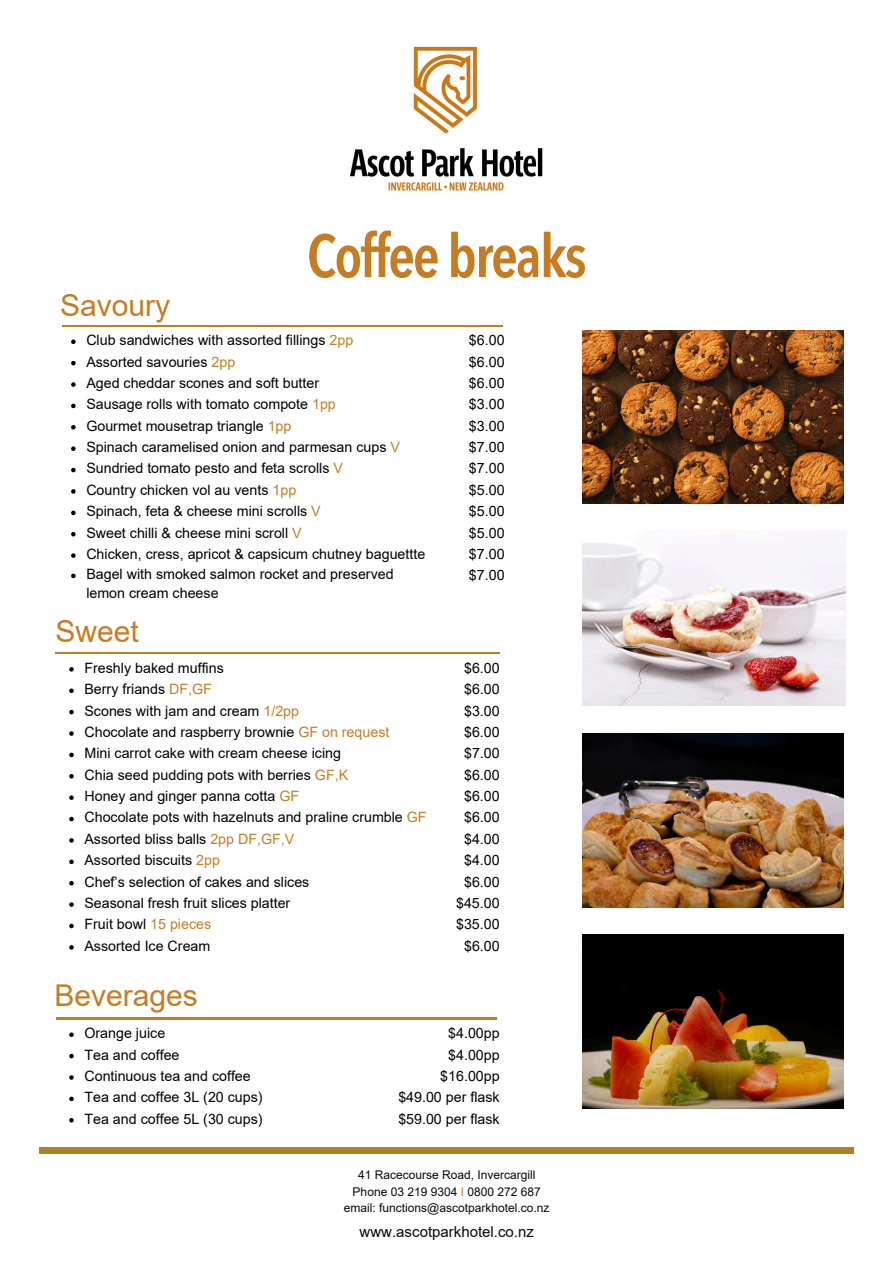
<style>
.page{position:relative;width:894px;height:1264px;background:#fff}
.page>*{position:absolute;margin:0;border:0;box-sizing:border-box;transform-origin:0 0}
.t1{font:600 condensed 59.85px "Avenir Next LT Pro";letter-spacing:-.035em;color:#c77c21}
.t2{font:30px "Arial";color:#c77c21}
.t3{font:15px "Arial";color:#090909}
.t4{font:14.25px/21.3px "Arial";color:#000;text-align:center}
.t5{font:12px "Arial";color:#090909}
.s1{color:#c77c21}
.s2{color:#b57f26}
</style>
<div class="page">
<img style="left:350px;top:46px;width:193px;height:145px">
<div style="left:40px;top:1147px;width:813px;height:6px;background:#b57f26"></div>
<hr style="left:55px;top:653px;width:445px;height:1px;background:#c77c21">
<svg style="left:69px;top:667px;width:5px;height:4px"></svg>
<svg style="left:69px;top:688px;width:5px;height:5px"></svg>
<svg style="left:69px;top:710px;width:5px;height:4px"></svg>
<svg style="left:69px;top:731px;width:5px;height:4px"></svg>
<svg style="left:69px;top:752px;width:5px;height:5px"></svg>
<svg style="left:69px;top:774px;width:5px;height:4px"></svg>
<svg style="left:69px;top:795px;width:5px;height:5px"></svg>
<svg style="left:69px;top:816px;width:5px;height:5px"></svg>
<svg style="left:69px;top:838px;width:5px;height:4px"></svg>
<svg style="left:69px;top:859px;width:5px;height:5px"></svg>
<svg style="left:69px;top:881px;width:5px;height:4px"></svg>
<svg style="left:69px;top:902px;width:5px;height:4px"></svg>
<svg style="left:69px;top:923px;width:5px;height:5px"></svg>
<svg style="left:69px;top:945px;width:5px;height:4px"></svg>
<hr style="left:56px;top:1017px;width:440px;height:2px;background:#c77c21">
<svg style="left:69px;top:1032px;width:5px;height:4px"></svg>
<svg style="left:69px;top:1053px;width:5px;height:5px"></svg>
<svg style="left:69px;top:1075px;width:5px;height:4px"></svg>
<svg style="left:69px;top:1096px;width:5px;height:5px"></svg>
<svg style="left:69px;top:1118px;width:5px;height:4px"></svg>
<img style="left:582px;top:535px;width:263px;height:170px">
<img style="left:582px;top:330px;width:261px;height:174px">
<img style="left:582px;top:934px;width:261px;height:174px">
<img style="left:582px;top:733px;width:261px;height:174px">
<hr style="left:62px;top:325px;width:440px;height:1px;background:#c77c21">
<svg style="left:71px;top:339px;width:5px;height:5px"></svg>
<svg style="left:71px;top:361px;width:5px;height:4px"></svg>
<svg style="left:71px;top:382px;width:5px;height:5px"></svg>
<svg style="left:71px;top:403px;width:5px;height:5px"></svg>
<svg style="left:71px;top:425px;width:5px;height:4px"></svg>
<svg style="left:71px;top:446px;width:5px;height:5px"></svg>
<svg style="left:71px;top:468px;width:5px;height:4px"></svg>
<svg style="left:71px;top:489px;width:5px;height:4px"></svg>
<svg style="left:71px;top:510px;width:5px;height:5px"></svg>
<svg style="left:71px;top:532px;width:5px;height:4px"></svg>
<svg style="left:71px;top:553px;width:5px;height:5px"></svg>
<svg style="left:71px;top:573px;width:5px;height:5px"></svg>
<p class="t1" style="left:307px;top:232px;width:281px">Coffee breaks</p>
<p class="t2" style="left:60px;top:289px;width:112px">Savoury</p>
<p class="t4" style="left:86px;top:329px;width:268px">Club sandwiches with assorted fillings <span class="s1">2pp</span></p>
<p class="t4" style="left:86px;top:351px;width:150px">Assorted savouries <span class="s1">2pp</span></p>
<p class="t4" style="left:86px;top:372px;width:234px">Aged cheddar scones and soft butter</p>
<p class="t4" style="left:86px;top:394px;width:251px">Sausage rolls with tomato compote <span class="s1">1pp</span></p>
<p class="t4" style="left:86px;top:415px;width:206px">Gourmet mousetrap triangle <span class="s1">1pp</span></p>
<p class="t4" style="left:86px;top:436px;width:315px">Spinach caramelised onion and parmesan cups <span class="s1">V</span></p>
<p class="t4" style="left:86px;top:458px;width:258px">Sundried tomato pesto and feta scrolls <span class="s1">V</span></p>
<p class="t4" style="left:86px;top:479px;width:211px">Country chicken vol au vents <span class="s1">1pp</span></p>
<h3 class="t4" style="left:86px;top:500px;width:236px">Spinach, feta &amp; cheese mini scrolls <span class="s1">V</span></h3>
<h2 class="t4" style="left:86px;top:522px;width:217px">Sweet chilli &amp; cheese mini scroll <span class="s1">V</span></h2>
<p class="t4" style="left:86px;top:543px;width:340px">Chicken, cress, apricot &amp; capsicum chutney baguettte</p>
<p class="t4" style="left:86px;top:564px;width:309px;line-height:19.2px;text-align:left">Bagel with smoked salmon rocket and preserved lemon cream cheese</p>
<p class="t2" style="left:55px;top:615px;width:85px">Sweet</p>
<p class="t4" style="left:84px;top:657px;width:141px">Freshly baked muffins</p>
<p class="t4" style="left:84px;top:678px;width:129px">Berry friands <span class="s1">DF,GF</span></p>
<p class="t4" style="left:84px;top:700px;width:216px">Scones with jam and cream <span class="s1">1/2pp</span></p>
<p class="t4" style="left:84px;top:721px;width:306px">Chocolate and raspberry brownie <span class="s1">GF on request</span></p>
<p class="t4" style="left:84px;top:742px;width:258px">Mini carrot cake with cream cheese icing</p>
<p class="t4" style="left:84px;top:764px;width:265px">Chia seed pudding pots with berries <span class="s1">GF,K</span></p>
<p class="t4" style="left:84px;top:785px;width:216px">Honey and ginger panna cotta <span class="s1">GF</span></p>
<p class="t4" style="left:84px;top:806px;width:343px">Chocolate pots with hazelnuts and praline crumble <span class="s1">GF</span></p>
<p class="t4" style="left:84px;top:828px;width:211px">Assorted bliss balls <span class="s1">2pp DF,GF,V</span></p>
<p class="t4" style="left:84px;top:849px;width:137px">Assorted biscuits <span class="s1">2pp</span></p>
<p class="t4" style="left:84px;top:871px;width:226px">Chef’s selection of cakes and slices</p>
<h3 class="t4" style="left:84px;top:892px;width:207px">Seasonal fresh fruit slices platter</h3>
<p class="t4" style="left:84px;top:913px;width:128px">Fruit bowl <span class="s1">15 pieces</span></p>
<p class="t4" style="left:84px;top:935px;width:127px">Assorted Ice Cream</p>
<p class="t2" style="left:54px;top:979px;width:145px">Beverages</p>
<p class="t4" style="left:469px;top:329px;width:37px;text-align:justify">$6.00 $6.00 $6.00 $3.00 $3.00 $7.00 $7.00 $5.00 $5.00 $5.00 $7.00 $7.00</p>
<p class="t4" style="left:456px;top:657px;width:45px">$6.00 $6.00 $3.00 $6.00 $7.00 $6.00 $6.00 $6.00 $4.00 $4.00 $6.00 $45.00 $35.00 $6.00</p>
<p class="t4" style="left:84px;top:1022px;width:82px">Orange juice</p>
<p class="t4" style="left:84px;top:1043px;width:96px">Tea and coffee</p>
<p class="t4" style="left:84px;top:1065px;width:168px">Continuous tea and coffee</p>
<p class="t4" style="left:84px;top:1086px;width:180px">Tea and coffee 3L (20 cups)</p>
<p class="t4" style="left:84px;top:1108px;width:180px">Tea and coffee 5L (30 cups)</p>
<h2 class="t4" style="left:398px;top:1022px;width:103px;text-align:right">$4.00pp $4.00pp $16.00pp $49.00 per flask $59.00 per flask</h2>
<p class="t5" style="left:358px;top:1168px;width:179px">41 Racecourse Road, Invercargill</p>
<h1 class="t5" style="left:352px;top:1184px;width:190px">Phone 03 219 9304 <span class="s2">I</span> 0800 272 687</h1>
<h2 class="t5" style="left:344px;top:1201px;width:207px">email: functions@ascotparkhotel.co.nz</h2>
<p class="t3" style="left:359px;top:1222px;width:176px">www.ascotparkhotel.co.nz</p>
</div>
